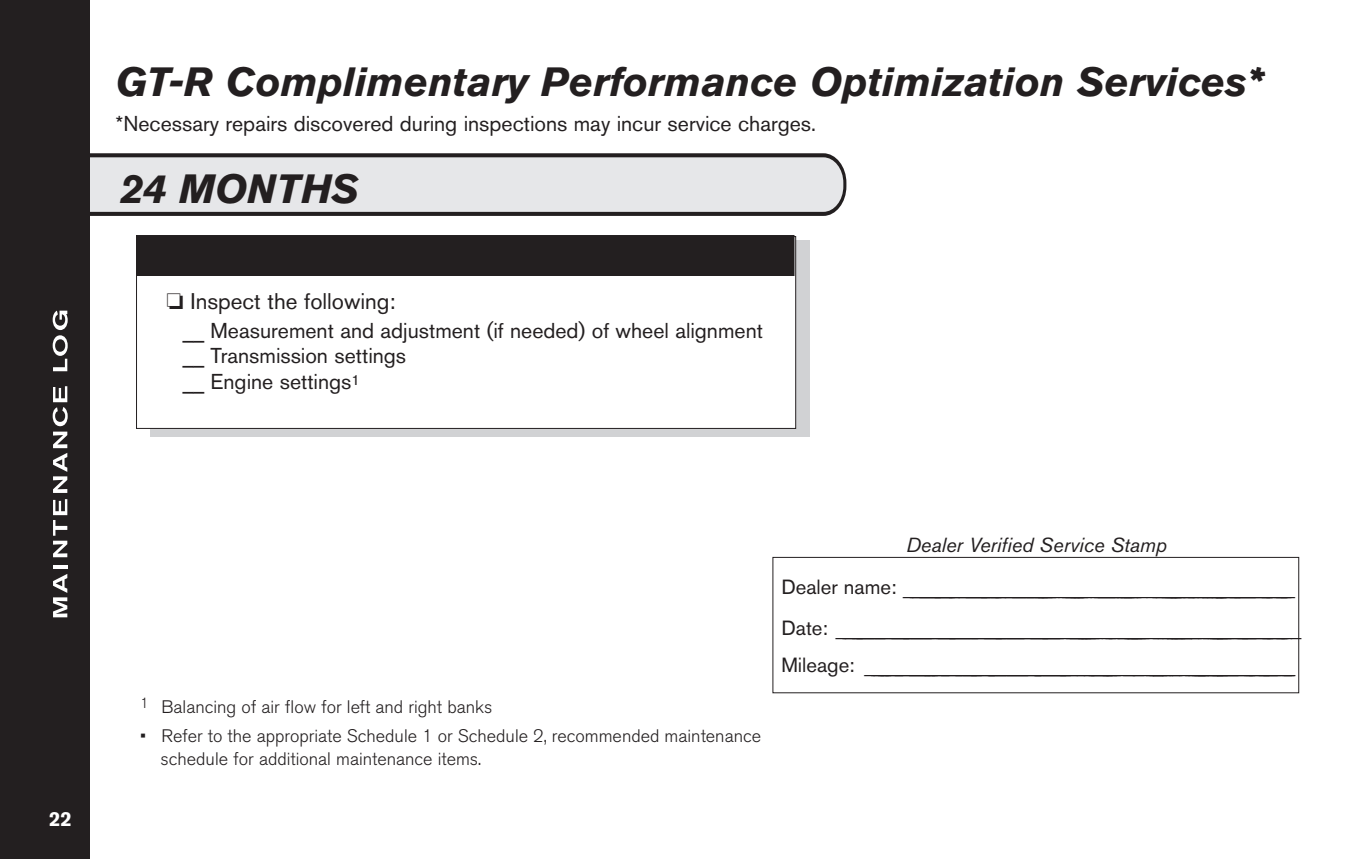
<style>
.page{position:relative;width:1345px;height:859px;background:#fff}
.page>*{position:absolute;margin:0;border:0;box-sizing:border-box;transform-origin:0 0}
.t1{font:italic 700 40.5px "Nissan AG";color:#231f20}
.t2{font:22.5px "Nissan AG";color:#231f20}
.t3{font:21.38px/25.9px "Nissan AG";color:#231f20}
.t4{font:300 20.47px/40.9px "Nissan AG";color:#231f20}
.t5{font:italic 20.25px "Nissan AG";color:#231f20}
.t6{font:700 20.25px "Nissan AG";color:#fff}
.t7{font:300 18px/23.2px "Nissan AG";color:#231f20}
.s1{font-weight:400}
</style>
<div class="page">
<svg style="left:89px;top:151px;width:758px;height:67px;background:#cfcfd1"></svg>
<div style="left:0;top:0;width:89px;height:859px;background:#231f20"></div>
<div style="left:772px;top:557px;width:527px;height:136px;border:1px solid #231f20"></div>
<div style="left:150px;top:241px;width:659px;height:196px;background:#d1d2d4"></div>
<div style="left:136px;top:236px;width:659px;height:192px;background:#fff"></div>
<div style="left:137px;top:236px;width:656px;height:39px;background:#231f20"></div>
<div style="left:136px;top:235px;width:658px;height:41px;border:1px solid #231f20"></div>
<h1 class="t1" style="left:116px;top:67px;width:1149px">GT-R Complimentary Performance Optimization Services*</h1>
<p class="t3" style="left:116px;top:112px;width:701px">*Necessary repairs discovered during inspections may incur service charges.</p>
<h1 class="t1" style="left:121px;top:173px;width:240px">24 MONTHS</h1>
<p class="t2" style="left:167px;top:293px;width:230px">❏ Inspect the following:</p>
<p class="t3" style="left:183px;top:319px;width:582px">__ Measurement and adjustment (if needed) of wheel alignment __ Transmission settings<br>__ Engine settings<sup>1</sup></p>
<p class="t6" style="left:49px;top:811px;width:24px">22</p>
<p class="t7" style="left:140px;top:697px;width:354px"><sup>1</sup> Balancing of air flow for left and right banks</p>
<p class="t7" style="left:161px;top:725px;width:602px;text-indent:-20px">• Refer to the appropriate Schedule 1 or Schedule 2, recommended maintenance schedule for additional maintenance items.</p>
<p class="t5" style="left:906px;top:537px;width:262px">Dealer Verified Service Stamp</p>
<p class="t4" style="left:781px;top:569px;width:361px"><span class="s1">Dealer name:</span> __________ _________________________________ _</p>
<p class="t4" style="left:1117px;top:569px;width:51px">______</p>
<p class="t4" style="left:781px;top:569px;width:447px;text-indent:407px">____<br><span class="s1">D a t e :</span> _ __ __ __ __ __ __ __ __ __ __ __ __ __ __ __ __ __ __ __ _________ ___ _ _ _ _ _ _ _</p>
<p class="t4" style="left:1124px;top:610px;width:54px">_______</p>
<p class="t4" style="left:1152px;top:569px;width:144px">________________________</p>
<p class="t4" style="left:781px;top:612px;width:521px;line-height:36.4px;text-indent:422px">_______ ____________<br><span class="s1">M i l e a g e :</span> _ __ ___ __ _______ __ ______ __ __ _ __ __ __ _____ __ ________ _ _ _ _ _ _ _ ____ ________ ___ _______</p>
<p class="t4" style="left:1146px;top:646px;width:83px">___________</p>
<p class="t4" style="left:1167px;top:610px;width:62px">_________</p>
</div>
